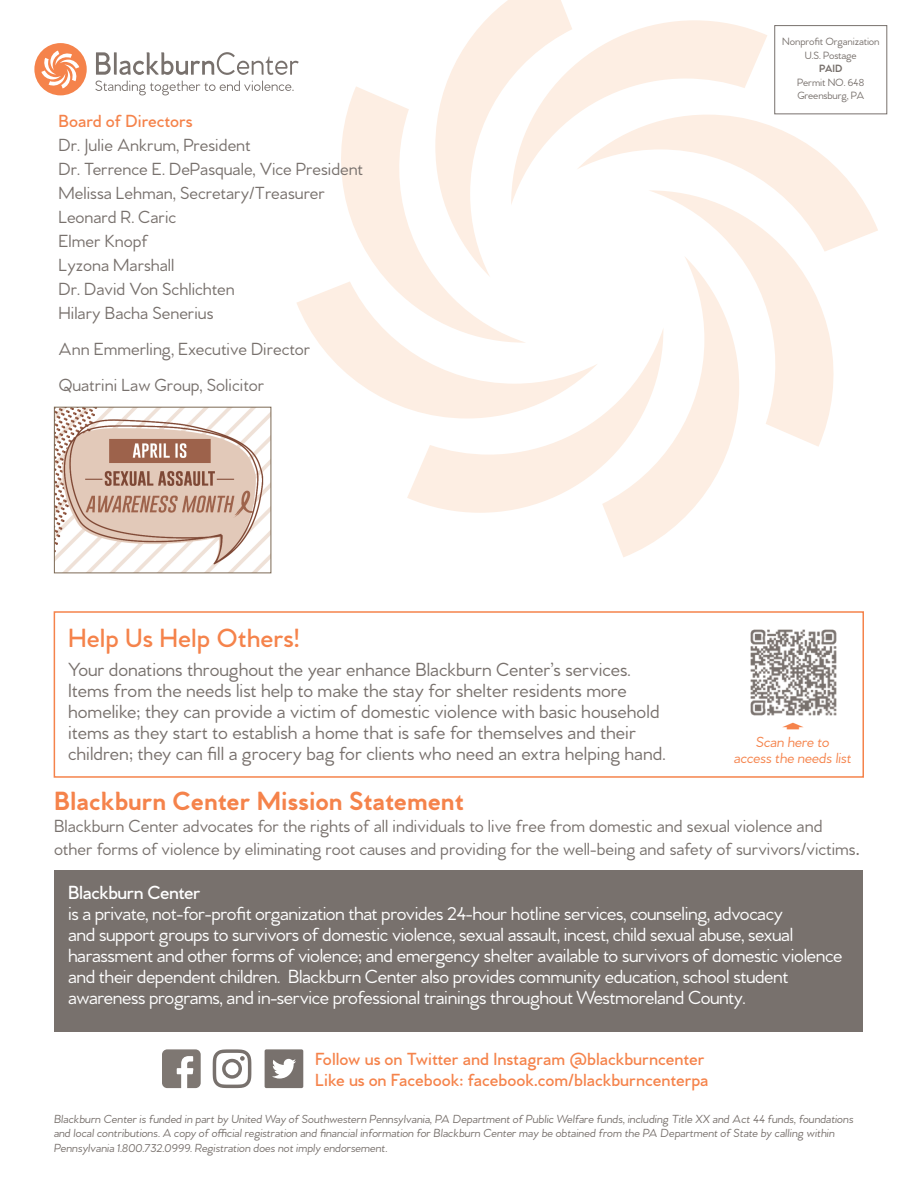
<style>
.page{position:relative;width:918px;height:1188px;background:#fff}
.page>*{position:absolute;margin:0;border:0;box-sizing:border-box;transform-origin:0 0}
.t1{font:700 27px "Venti CF";color:#f5834b}
.t2{font:600 27px "Venti CF";color:#f5834b}
.t3{font:500 19.5px/21px "Venti CF";letter-spacing:-.02em;color:#fff}
.t4{font:500 19.5px/21px "Venti CF";color:#78716d}
.t5{font:600 19.5px "Venti CF";letter-spacing:-.02em;color:#fff}
.t6{font:500 18px/24px "Venti CF";color:#78716d}
.t7{font:600 18px/21.6px "Venti CF";color:#f5834b}
.t8{font:italic 500 15px/16.5px "Venti CF";color:#f5834b;text-align:center}
.t9{font:15px "Universal Newswith Comm Pi";color:#f5834b;scale:1.5 1}
.t10{font:italic 500 12px/14.4px "Venti CF";color:#78716d}
.t11{font:italic 500 12px "Venti CF";color:#231f20}
.t12{font:500 10.8px/13.5px "Venti CF";letter-spacing:-.01em;color:#78716d;text-align:center}
.t13{font:700 10.8px "Venti CF";color:#78716d}
.t14{font:700 7.5px "Meta";letter-spacing:-.025em;color:#78716d}
.s1{font-size:24px}
</style>
<div class="page">
<svg style="left:297px;top:0;width:581px;height:557px"></svg>
<svg style="left:96px;top:52px;width:203px;height:23px"></svg>
<svg style="left:95px;top:81px;width:199px;height:14px"></svg>
<div style="left:34px;top:43px;width:53px;height:52px;background:#f5834b;border-radius:50%"></div>
<svg style="left:41px;top:51px;width:38px;height:37px"></svg>
<div style="left:774px;top:25px;width:113px;height:89px;border:1px solid #78716d"></div>
<div style="left:54px;top:870px;width:809px;height:161px;background:#78716d"></div>
<img style="left:56px;top:409px;width:213px;height:162px">
<div style="left:54px;top:407px;width:217px;height:166px;border:1px solid #7c6954"></div>
<div style="left:54px;top:611px;width:810px;height:167px;border:2px solid #f5834b"></div>
<img style="left:750px;top:629px;width:87px;height:87px">
<svg style="left:162px;top:1049px;width:39px;height:39px"></svg>
<svg style="left:213px;top:1049px;width:38px;height:39px"></svg>
<div style="left:265px;top:1049px;width:38px;height:39px;background:#78716d;border-radius:2px"></div>
<svg style="left:272px;top:1059px;width:24px;height:20px"></svg>
<p class="t7" style="left:58px;top:111px;width:136px">Board of Directors</p>
<p class="t6" style="left:58px;top:134px;width:306px">Dr. Julie Ankrum, President<br>Dr. Terrence E. DePasquale, Vice President<br>Melissa Lehman, Secretary/Treasurer<br>Leonard R. Caric<br>Elmer Knopf<br>Lyzona Marshall<br>Dr. David Von Schlichten<br>Hilary Bacha Senerius</p>
<p class="t6" style="left:58px;top:332px;width:253px;line-height:36px">Ann Emmerling, Executive Director<br>Quatrini Law Group, Solicitor</p>
<p class="t12" style="left:782px;top:35px;width:99px">Nonprofit Organization<br>U.S. Postage</p>
<p class="t13" style="left:819px;top:62px;width:25px">PAID</p>
<p class="t12" style="left:797px;top:76px;width:69px;text-align:left">Permit NO. 648<br>Greensburg, PA</p>
<h1 class="t2" style="left:68px;top:621px;width:233px">Help Us Help Others!</h1>
<p class="t4" style="left:68px;top:659px;width:599px">Your donations throughout the year enhance Blackburn Center’s services.<br>Items from the needs list help to make the stay for shelter residents more homelike; they can provide a victim of domestic violence with basic household items as they start to establish a home that is safe for themselves and their children; they can fill a grocery bag for clients who need an extra helping hand.</p>
<p class="t9" style="left:782px;top:719px;width:16px">d</p>
<p class="t8" style="left:734px;top:734px;width:119px">Scan here to<br>access the needs list</p>
<h1 class="t1" style="left:54px;top:784px;width:411px">Blackburn Center Mission Statement</h1>
<p class="t6" style="left:54px;top:815px;width:807px;line-height:22.5px">Blackburn Center advocates for the rights of all individuals to live free from domestic and sexual violence and other forms of violence by eliminating root causes and providing for the well-being and safety of survivors/victims<span class="s1">.</span></p>
<p class="t5" style="left:68px;top:880px;width:134px">Blackburn Center</p>
<p class="t3" style="left:68px;top:903px;width:776px">is a private, not-for-profit organization that provides 24-hour hotline services, counseling, advocacy<br>and support groups to survivors of domestic violence, sexual assault, incest, child sexual abuse, sexual harassment and other forms of violence; and emergency shelter available to survivors of domestic violence and their dependent children. Blackburn Center also provides community education, school student awareness programs, and in-service professional trainings throughout Westmoreland County.</p>
<p class="t7" style="left:315px;top:1049px;width:395px">Follow us on Twitter and Instagram @blackburncenter<br>Like us on Facebook: facebook.com/blackburncenterpa</p>
<p class="t10" style="left:54px;top:1112px;width:801px">Blackburn Center is funded in part by United Way of Southwestern Pennsylvania, PA Department of Public Welfare funds, including Title XX and Act 44 funds, foundations and local contributions. A copy of official registration and financial information for Blackburn Center may be obtained from the PA Department of State by calling within<br>Pennsylvania 1.800.732.0999. Registration does not imply endorsement.</p>
<p class="t11" style="left:132px;top:1112px;width:634px">Blackburn Center is funded in part by United Way of Westmoreland County, PA Department of Public Welfare funds, including Title XX</p>
<p class="t14" style="left:775px;top:1132px;width:86px">Southwestern Pennsylvani a</p>
</div>
